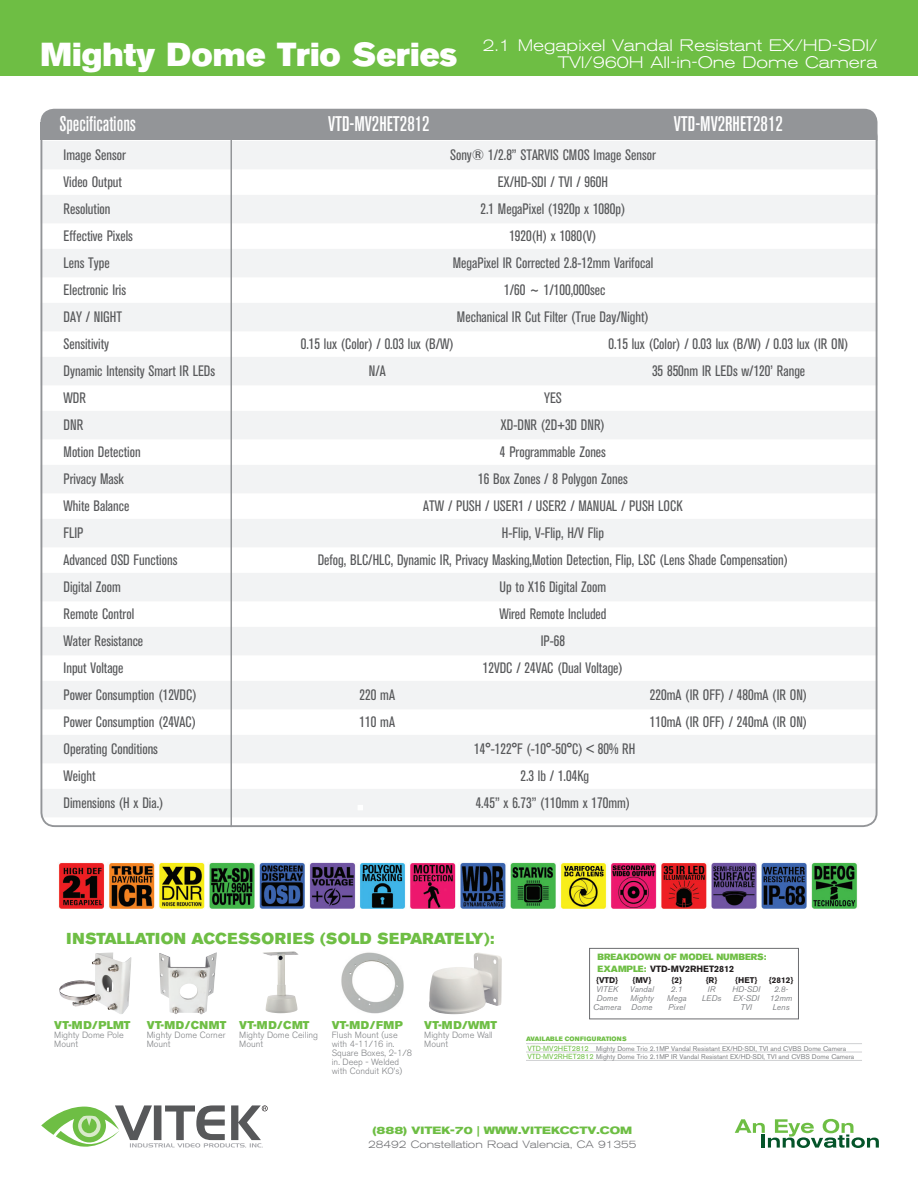
<style>
.page{position:relative;width:918px;height:1188px;background:#fff}
.page>*{position:absolute;margin:0;border:0;box-sizing:border-box;transform-origin:0 0}
.t1{font:33px "Akzidenz Grotesk BE Super";color:#fff}
.t2{font:500 condensed 21px "Akzidenz Grotesk BE";color:#fff}
.t3{font:300 expanded 16.5px/16.5px "Akzidenz Grotesk BE";color:#fff;text-align:right}
.t4{font:15.75px "Akzidenz Grotesk BE Super";letter-spacing:.02em;color:#6ebe44}
.t5{font:condensed 15px/27px "Akzidenz Grotesk BE";color:#57585a;text-align:center}
.t6{font:11.25px "Akzidenz Grotesk BE Super";letter-spacing:.02em;color:#6ebe44}
.t7{font:300 expanded 10.5px "Akzidenz Grotesk BE";color:#6c6d70}
.t8{font:700 expanded 10.5px "Akzidenz Grotesk BE";color:#6ebe44}
.t9{font:300 9px/9px "Akzidenz Grotesk BE";color:#808285}
.t10{font:9px "Akzidenz Grotesk BE Super";color:#6ebe44}
.t11{font:700 9px "Akzidenz Grotesk BE";color:#231f20}
.t12{font:italic 8.25px/9px "Akzidenz Grotesk BE";color:#808285;text-align:center}
.t13{font:700 8.25px "Akzidenz Grotesk BE";color:#231f20}
.t14{font:7.35px "Akzidenz Grotesk BE";color:#6ebe44}
.t15{font:6.9px "Akzidenz Grotesk BE";color:#808285}
.t16{font:6.3px "Akzidenz Grotesk BE Super";letter-spacing:.02em;color:#6ebe44}
.s1{font-family:"Akzidenz Grotesk BE Super";font-weight:400;color:#6ebe44}
.s2{font-size:7.35px;color:#6ebe44}
</style>
<div class="page">
<div style="left:0;top:0;width:918px;height:75px;background:#6ebe44"></div>
<svg style="left:41px;top:1105px;width:227px;height:43px"></svg>
<svg style="left:735px;top:1119px;width:144px;height:29px"></svg>
<hr style="left:526px;top:1043px;width:336px;height:1px;background:#d1d2d4">
<hr style="left:526px;top:1052px;width:336px;height:1px;background:#d1d2d4">
<hr style="left:526px;top:1060px;width:336px;height:1px;background:#d1d2d4">
<div style="left:40px;top:109px;width:838px;height:125px;background:#939598;border-radius:14px"></div>
<div style="left:40px;top:137px;width:838px;height:693px;background:#fff"></div>
<div style="left:40px;top:141px;width:838px;height:21px;background:#f2f3f4"></div>
<div style="left:40px;top:162px;width:838px;height:7px;background:#f2f3f4"></div>
<div style="left:40px;top:195px;width:838px;height:21px;background:#f2f3f4"></div>
<div style="left:40px;top:216px;width:838px;height:7px;background:#f2f3f4"></div>
<div style="left:40px;top:249px;width:838px;height:21px;background:#f2f3f4"></div>
<div style="left:40px;top:270px;width:838px;height:7px;background:#f2f3f4"></div>
<div style="left:40px;top:303px;width:838px;height:21px;background:#f2f3f4"></div>
<div style="left:40px;top:324px;width:838px;height:7px;background:#f2f3f4"></div>
<div style="left:40px;top:357px;width:838px;height:21px;background:#f2f3f4"></div>
<div style="left:40px;top:378px;width:838px;height:7px;background:#f2f3f4"></div>
<div style="left:40px;top:411px;width:838px;height:21px;background:#f2f3f4"></div>
<div style="left:40px;top:432px;width:838px;height:7px;background:#f2f3f4"></div>
<div style="left:40px;top:465px;width:838px;height:21px;background:#f2f3f4"></div>
<div style="left:40px;top:486px;width:838px;height:7px;background:#f2f3f4"></div>
<div style="left:40px;top:519px;width:838px;height:21px;background:#f2f3f4"></div>
<div style="left:40px;top:540px;width:838px;height:7px;background:#f2f3f4"></div>
<div style="left:40px;top:573px;width:838px;height:21px;background:#f2f3f4"></div>
<div style="left:40px;top:594px;width:838px;height:7px;background:#f2f3f4"></div>
<div style="left:40px;top:627px;width:838px;height:21px;background:#f2f3f4"></div>
<div style="left:40px;top:648px;width:838px;height:7px;background:#f2f3f4"></div>
<div style="left:40px;top:681px;width:838px;height:21px;background:#f2f3f4"></div>
<div style="left:40px;top:702px;width:838px;height:7px;background:#f2f3f4"></div>
<div style="left:40px;top:735px;width:838px;height:21px;background:#f2f3f4"></div>
<div style="left:40px;top:756px;width:838px;height:7px;background:#f2f3f4"></div>
<div style="left:40px;top:789px;width:838px;height:21px;background:#f2f3f4"></div>
<div style="left:40px;top:810px;width:838px;height:7px;background:#f2f3f4"></div>
<div style="left:40px;top:123px;width:838px;height:17px;background:#939598"></div>
<svg style="left:358px;top:805px;width:5px;height:5px"></svg>
<hr style="left:231px;top:122px;width:1px;height:705px;background:#939598">
<img style="left:58px;top:862px;width:799px;height:47px">
<img style="left:59px;top:952px;width:70px;height:62px">
<img style="left:159px;top:952px;width:58px;height:62px">
<img style="left:429px;top:952px;width:73px;height:62px">
<img style="left:263px;top:951px;width:35px;height:62px">
<img style="left:341px;top:952px;width:63px;height:61px">
<div style="left:589px;top:948px;width:210px;height:71px;border:1px solid #6c6d70"></div>
<h1 class="t1" style="left:40px;top:36px;width:419px">Mighty Dome Trio Series</h1>
<p class="t3" style="left:482px;top:37px;width:397px">2.1 Megapixel Vandal Resistant EX/HD-SDI/<br>TVI/960H All-in-One Dome Camera</p>
<h2 class="t2" style="left:59px;top:113px;width:78px">Specifications</h2>
<h2 class="t2" style="left:328px;top:113px;width:103px">VTD-MV2HET2812</h2>
<h2 class="t2" style="left:674px;top:113px;width:110px">VTD-MV2RHET2812</h2>
<p class="t5" style="left:64px;top:142px;width:153px;text-align:left">Image Sensor<br>Video Output<br>Resolution<br>Effective Pixels<br>Lens Type<br>Electronic Iris<br>DAY / NIGHT<br>Sensitivity<br>Dynamic Intensity Smart IR LEDs<br>WDR<br>DNR<br>Motion Detection<br>Privacy Mask<br>White Balance<br>FLIP<br>Advanced OSD Functions<br>Digital Zoom<br>Remote Control<br>Water Resistance<br>Input Voltage<br>Power Consumption (12VDC)<br>Power Consumption (24VAC)<br>Operating Conditions<br>Weight<br>Dimensions (H x Dia.)</p>
<p class="t5" style="left:450px;top:142px;width:207px">Sony® 1/2.8” STARVIS CMOS Image Sensor<br>EX/HD-SDI / TVI / 960H<br>2.1 MegaPixel (1920p x 1080p)<br>1920(H) x 1080(V)<br>MegaPixel IR Corrected 2.8-12mm Varifocal<br>1/60 ~ 1/100,000sec<br>Mechanical IR Cut Filter (True Day/Night)</p>
<p class="t5" style="left:301px;top:331px;width:155px">0.15 lux (Color) / 0.03 lux (B/W)<br>N/A</p>
<p class="t5" style="left:609px;top:331px;width:242px">0.15 lux (Color) / 0.03 lux (B/W) / 0.03 lux (IR ON)<br>35 850nm IR LEDs w/120’ Range</p>
<p class="t5" style="left:318px;top:385px;width:472px">YES<br>XD-DNR (2D+3D DNR)<br>4 Programmable Zones<br>16 Box Zones / 8 Polygon Zones<br>ATW / PUSH / USER1 / USER2 / MANUAL / PUSH LOCK<br>H-Flip, V-Flip, H/V Flip<br>Defog, BLC/HLC, Dynamic IR, Privacy Masking,Motion Detection, Flip, LSC (Lens Shade Compensation)<br>Up to X16 Digital Zoom<br>Wired Remote Included<br>IP-68<br>12VDC / 24VAC (Dual Voltage)</p>
<p class="t5" style="left:650px;top:682px;width:159px;text-align:left">220mA (IR OFF) / 480mA (IR ON)<br>110mA (IR OFF) / 240mA (IR ON)</p>
<p class="t5" style="left:360px;top:682px;width:37px;text-align:left">220 mA<br>110 mA</p>
<p class="t5" style="left:474px;top:736px;width:163px">14°-122°F (-10°-50°C) &lt; 80% RH<br>2.3 lb / 1.04Kg<br>4.45” x 6.73” (110mm x 170mm)</p>
<p class="t4" style="left:67px;top:929px;width:429px">INSTALLATION ACCESSORIES (SOLD SEPARATELY):</p>
<p class="t6" style="left:54px;top:1019px;width:78px">VT-MD/PLMT</p>
<p class="t9" style="left:54px;top:1031px;width:71px">Mighty Dome Pole<br>Mount</p>
<p class="t6" style="left:147px;top:1019px;width:81px">VT-MD/CNMT</p>
<p class="t9" style="left:147px;top:1031px;width:80px">Mighty Dome Corner<br>Mount</p>
<p class="t6" style="left:239px;top:1019px;width:72px">VT-MD/CMT</p>
<p class="t9" style="left:239px;top:1031px;width:80px">Mighty Dome Ceiling<br>Mount</p>
<p class="t6" style="left:332px;top:1019px;width:73px">VT-MD/FMP</p>
<p class="t9" style="left:332px;top:1031px;width:82px">Flush Mount (use with 4-11/16 in.<br>Square Boxes, 2-1/8 in. Deep - Welded with Conduit KO’s)</p>
<p class="t6" style="left:424px;top:1019px;width:74px">VT-MD/WMT</p>
<p class="t9" style="left:424px;top:1031px;width:70px">Mighty Dome Wall<br>Mount</p>
<p class="t10" style="left:598px;top:952px;width:170px">BREAKDOWN OF MODEL NUMBERS:</p>
<p class="t11" style="left:598px;top:963px;width:138px"><span class="s1">EXAMPLE:</span> VTD-MV2RHET2812</p>
<p class="t13" style="left:632px;top:975px;width:20px">{MV}</p>
<p class="t12" style="left:630px;top:985px;width:26px;text-align:justify">Vandal Mighty Dome</p>
<p class="t13" style="left:596px;top:975px;width:23px">{VTD}</p>
<p class="t12" style="left:593px;top:985px;width:30px">VITEK<br>Dome<br>Camera</p>
<p class="t13" style="left:671px;top:975px;width:12px">{2}</p>
<p class="t12" style="left:667px;top:985px;width:21px">2.1<br>Mega<br>Pixel</p>
<p class="t13" style="left:706px;top:975px;width:13px">{R}</p>
<p class="t12" style="left:702px;top:985px;width:21px">IR<br>LEDs</p>
<p class="t13" style="left:735px;top:975px;width:23px">{HET}</p>
<p class="t12" style="left:732px;top:985px;width:30px">HD-SDI<br>EX-SDI<br>TVI</p>
<p class="t13" style="left:769px;top:975px;width:26px">{2812}</p>
<p class="t12" style="left:770px;top:985px;width:24px">2.8-<br>12mm<br>Lens</p>
<p class="t16" style="left:526px;top:1035px;width:102px">AVAILABLE CONFIGURATIONS</p>
<p class="t14" style="left:528px;top:1044px;width:63px">VTD-MV2HET2812</p>
<p class="t15" style="left:528px;top:1053px;width:328px"><span class="s2">VTD-MV2RHET2812</span> Mighty Dome Trio 2.1MP IR Vandal Resistant EX/HD-SDI, TVI and CVBS Dome Camera</p>
<p class="t15" style="left:596px;top:1044px;width:252px">Mighty Dome Trio 2.1MP Vandal Resistant EX/HD-SDI, TVI and CVBS Dome Camera</p>
<p class="t8" style="left:372px;top:1125px;width:261px">(888) VITEK-70 | WWW.VITEKCCTV.COM</p>
<p class="t7" style="left:368px;top:1138px;width:270px">28492 Constellation Road Valencia, CA 91355</p>
</div>
